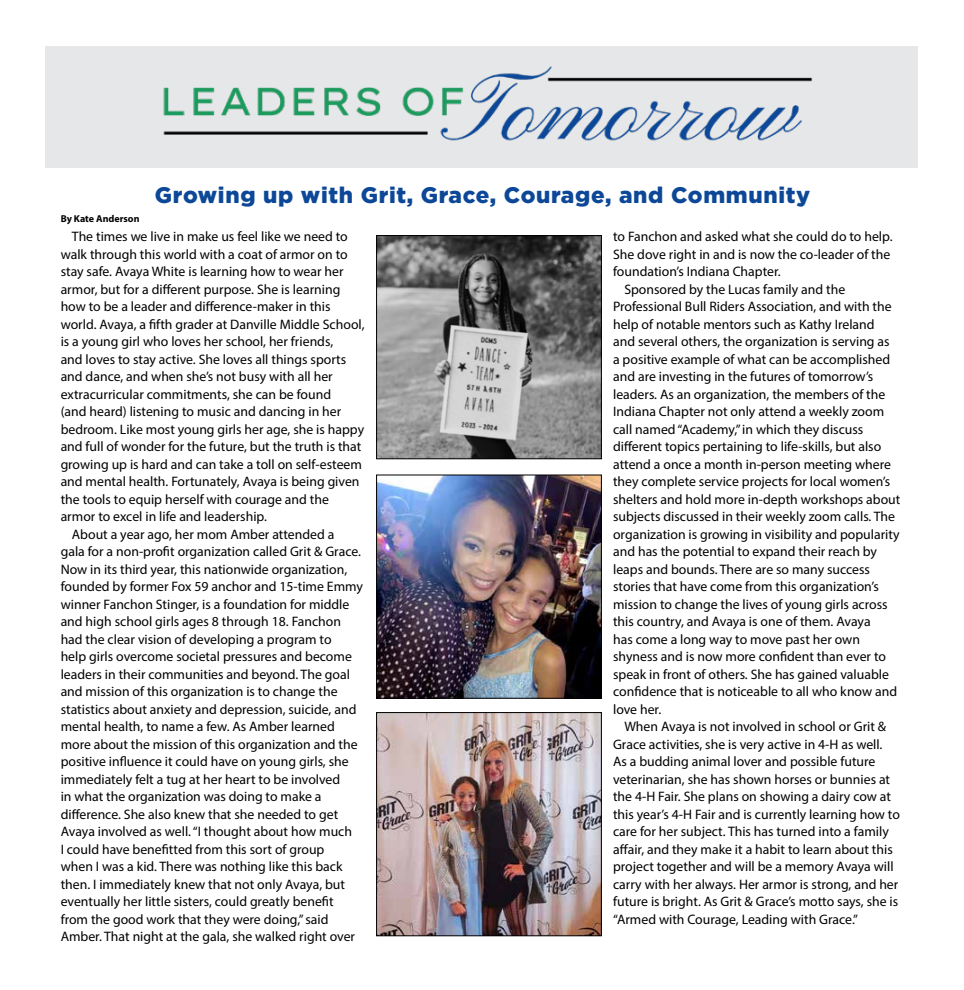
<style>
.page{position:relative;width:964px;height:990px;background:#fff}
.page>*{position:absolute;margin:0;border:0;box-sizing:border-box;transform-origin:0 0}
.t1{font:900 22.5px "Gotham";letter-spacing:.03em;color:#0c4897}
.t2{font:13.75px "Myriad Pro";color:#000}
.t3{font:700 10px "Myriad Pro";color:#000}
</style>
<div class="page">
<div style="left:46px;top:46px;width:871px;height:121px;background:#e6e7e8"></div>
<img style="left:163px;top:66px;width:650px;height:75px">
<img style="left:378px;top:477px;width:221px;height:220px">
<div style="left:376px;top:475px;width:225px;height:224px;border:1px solid #000"></div>
<img style="left:378px;top:714px;width:221px;height:220px">
<div style="left:376px;top:712px;width:225px;height:224px;border:1px solid #000"></div>
<img style="left:378px;top:237px;width:221px;height:220px">
<div style="left:376px;top:235px;width:225px;height:224px;border:1px solid #000"></div>
<p class="t3" style="left:61px;top:212px;width:80px">By Kate Anderson</p>
<h1 class="t1" style="left:155px;top:180px;width:656px">Growing up with Grit, Grace, Courage, and Community</h1>
<p class="t2" style="left:72px;top:228px;width:277px">The times we live in make us feel like we need to</p>
<p class="t2" style="left:61px;top:246px;width:288px">walk through this world with a coat of armor on to</p>
<p class="t2" style="left:61px;top:263px;width:284px">stay safe. Avaya White is learning how to wear her</p>
<p class="t2" style="left:61px;top:281px;width:281px">armor, but for a different purpose. She is learning</p>
<p class="t2" style="left:61px;top:298px;width:271px">how to be a leader and difference-maker in this</p>
<p class="t2" style="left:61px;top:316px;width:305px">world. Avaya, a fifth grader at Danville Middle School,</p>
<p class="t2" style="left:61px;top:333px;width:274px">is a young girl who loves her school, her friends,</p>
<p class="t2" style="left:61px;top:351px;width:287px">and loves to stay active. She loves all things sports</p>
<p class="t2" style="left:61px;top:368px;width:273px">and dance, and when she’s not busy with all her</p>
<p class="t2" style="left:61px;top:386px;width:272px">extracurricular commitments, she can be found</p>
<p class="t2" style="left:61px;top:403px;width:282px">(and heard) listening to music and dancing in her</p>
<p class="t2" style="left:61px;top:421px;width:305px">bedroom. Like most young girls her age, she is happy</p>
<p class="t2" style="left:61px;top:438px;width:302px">and full of wonder for the future, but the truth is that</p>
<p class="t2" style="left:61px;top:456px;width:303px">growing up is hard and can take a toll on self-esteem</p>
<p class="t2" style="left:61px;top:473px;width:300px">and mental health. Fortunately, Avaya is being given</p>
<p class="t2" style="left:61px;top:491px;width:269px">the tools to equip herself with courage and the</p>
<p class="t2" style="left:61px;top:508px;width:207px">armor to excel in life and leadership.</p>
<p class="t2" style="left:72px;top:526px;width:264px">About a year ago, her mom Amber attended a</p>
<p class="t2" style="left:61px;top:543px;width:302px">gala for a non-profit organization called Grit &amp; Grace.</p>
<p class="t2" style="left:61px;top:561px;width:288px">Now in its third year, this nationwide organization,</p>
<p class="t2" style="left:61px;top:578px;width:303px">founded by former Fox 59 anchor and 15-time Emmy</p>
<p class="t2" style="left:61px;top:596px;width:290px">winner Fanchon Stinger, is a foundation for middle</p>
<p class="t2" style="left:61px;top:613px;width:282px">and high school girls ages 8 through 18. Fanchon</p>
<p class="t2" style="left:61px;top:631px;width:272px">had the clear vision of developing a program to</p>
<p class="t2" style="left:61px;top:648px;width:292px">help girls overcome societal pressures and become</p>
<p class="t2" style="left:61px;top:666px;width:290px">leaders in their communities and beyond. The goal</p>
<p class="t2" style="left:61px;top:683px;width:278px">and mission of this organization is to change the</p>
<p class="t2" style="left:61px;top:701px;width:297px">statistics about anxiety and depression, suicide, and</p>
<p class="t2" style="left:61px;top:718px;width:275px">mental health, to name a few. As Amber learned</p>
<p class="t2" style="left:61px;top:736px;width:298px">more about the mission of this organization and the</p>
<p class="t2" style="left:61px;top:753px;width:289px">positive influence it could have on young girls, she</p>
<p class="t2" style="left:61px;top:771px;width:281px">immediately felt a tug at her heart to be involved</p>
<p class="t2" style="left:61px;top:788px;width:262px">in what the organization was doing to make a</p>
<p class="t2" style="left:61px;top:806px;width:279px">difference. She also knew that she needed to get</p>
<p class="t2" style="left:61px;top:823px;width:293px">Avaya involved as well. “I thought about how much</p>
<p class="t2" style="left:61px;top:841px;width:265px">I could have benefitted from this sort of group</p>
<p class="t2" style="left:61px;top:858px;width:283px">when I was a kid. There was nothing like this back</p>
<p class="t2" style="left:61px;top:876px;width:286px">then. I immediately knew that not only Avaya, but</p>
<p class="t2" style="left:61px;top:893px;width:274px">eventually her little sisters, could greatly benefit</p>
<p class="t2" style="left:61px;top:911px;width:269px">from the good work that they were doing,” said</p>
<p class="t2" style="left:61px;top:928px;width:296px">Amber. That night at the gala, she walked right over</p>
<p class="t2" style="left:612px;top:228px;width:281px">to Fanchon and asked what she could do to help.</p>
<p class="t2" style="left:612px;top:246px;width:278px">She dove right in and is now the co-leader of the</p>
<p class="t2" style="left:612px;top:263px;width:169px">foundation’s Indiana Chapter.</p>
<p class="t2" style="left:624px;top:281px;width:222px">Sponsored by the Lucas family and the</p>
<p class="t2" style="left:612px;top:298px;width:280px">Professional Bull Riders Association, and with the</p>
<p class="t2" style="left:612px;top:316px;width:263px">help of notable mentors such as Kathy Ireland</p>
<p class="t2" style="left:612px;top:333px;width:278px">and several others, the organization is serving as</p>
<p class="t2" style="left:612px;top:351px;width:278px">a positive example of what can be accomplished</p>
<p class="t2" style="left:612px;top:368px;width:261px">and are investing in the futures of tomorrow’s</p>
<p class="t2" style="left:612px;top:386px;width:274px">leaders. As an organization, the members of the</p>
<p class="t2" style="left:612px;top:403px;width:272px">Indiana Chapter not only attend a weekly zoom</p>
<p class="t2" style="left:612px;top:421px;width:252px">call named “Academy,” in which they discuss</p>
<p class="t2" style="left:612px;top:438px;width:269px">different topics pertaining to life-skills, but also</p>
<p class="t2" style="left:612px;top:456px;width:279px">attend a once a month in-person meeting where</p>
<p class="t2" style="left:612px;top:473px;width:278px">they complete service projects for local women’s</p>
<p class="t2" style="left:612px;top:491px;width:288px">shelters and hold more in-depth workshops about</p>
<p class="t2" style="left:612px;top:508px;width:283px">subjects discussed in their weekly zoom calls. The</p>
<p class="t2" style="left:612px;top:526px;width:288px">organization is growing in visibility and popularity</p>
<p class="t2" style="left:612px;top:543px;width:265px">and has the potential to expand their reach by</p>
<p class="t2" style="left:612px;top:561px;width:258px">leaps and bounds. There are so many success</p>
<p class="t2" style="left:612px;top:578px;width:267px">stories that have come from this organization’s</p>
<p class="t2" style="left:612px;top:596px;width:276px">mission to change the lives of young girls across</p>
<p class="t2" style="left:612px;top:613px;width:259px">this country, and Avaya is one of them. Avaya</p>
<p class="t2" style="left:612px;top:631px;width:248px">has come a long way to move past her own</p>
<p class="t2" style="left:612px;top:648px;width:274px">shyness and is now more confident than ever to</p>
<p class="t2" style="left:612px;top:666px;width:277px">speak in front of others. She has gained valuable</p>
<p class="t2" style="left:612px;top:683px;width:285px">confidence that is noticeable to all who know and</p>
<p class="t2" style="left:612px;top:701px;width:50px">love her.</p>
<p class="t2" style="left:624px;top:718px;width:263px">When Avaya is not involved in school or Grit &amp;</p>
<p class="t2" style="left:612px;top:736px;width:271px">Grace activities, she is very active in 4-H as well.</p>
<p class="t2" style="left:612px;top:753px;width:264px">As a budding animal lover and possible future</p>
<p class="t2" style="left:612px;top:771px;width:278px">veterinarian, she has shown horses or bunnies at</p>
<p class="t2" style="left:612px;top:788px;width:279px">the 4-H Fair. She plans on showing a dairy cow at</p>
<p class="t2" style="left:612px;top:806px;width:288px">this year’s 4-H Fair and is currently learning how to</p>
<p class="t2" style="left:612px;top:823px;width:277px">care for her subject. This has turned into a family</p>
<p class="t2" style="left:612px;top:841px;width:281px">affair, and they make it a habit to learn about this</p>
<p class="t2" style="left:612px;top:858px;width:282px">project together and will be a memory Avaya will</p>
<p class="t2" style="left:612px;top:876px;width:287px">carry with her always. Her armor is strong, and her</p>
<p class="t2" style="left:612px;top:893px;width:286px">future is bright. As Grit &amp; Grace’s motto says, she is</p>
<p class="t2" style="left:612px;top:911px;width:246px">“Armed with Courage, Leading with Grace.”</p>
</div>
